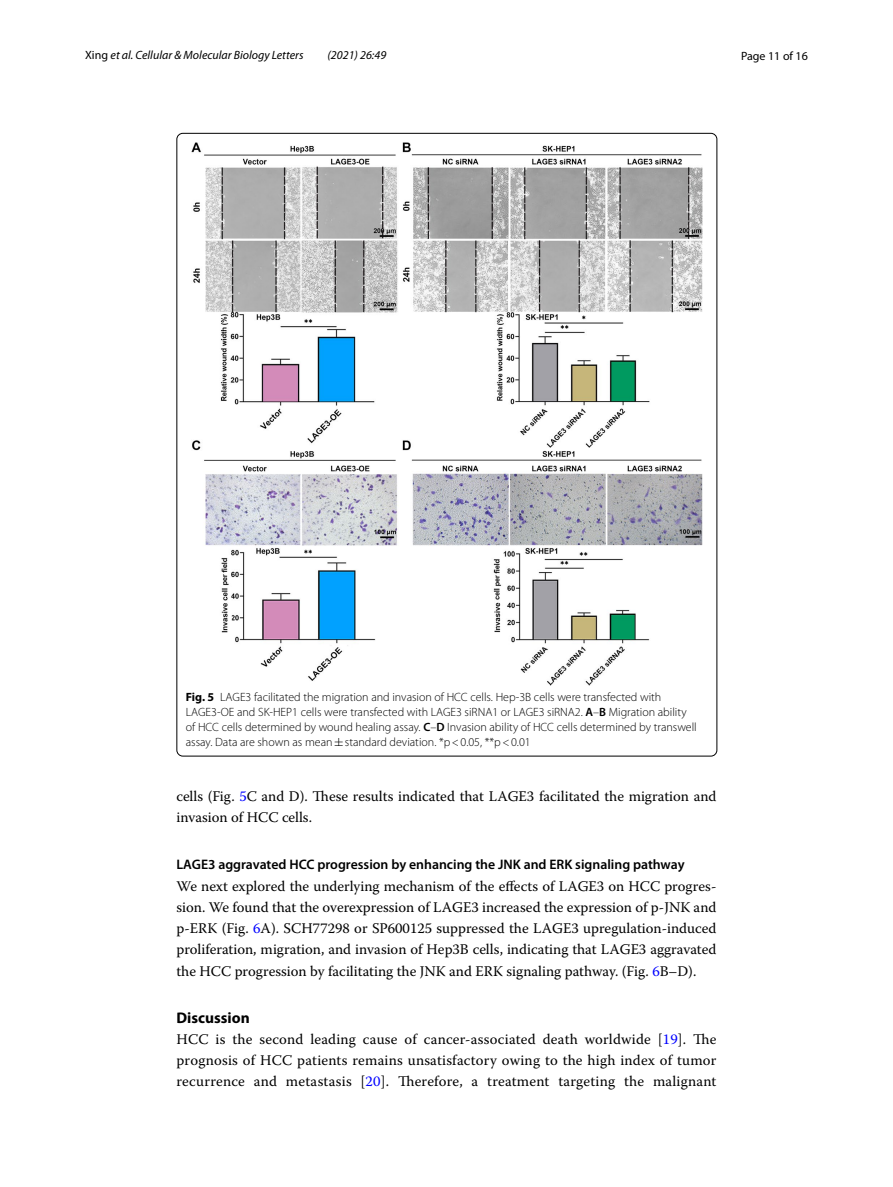
<style>
.page{position:relative;width:893px;height:1187px;background:#fff}
.page>*{position:absolute;margin:0;border:0;box-sizing:border-box;transform-origin:0 0}
.t1{font:700 15.45px "Myriad Pro";color:#000}
.t2{font:14.7px/21.3px "Warnock Pro";color:#000;text-align:justify}
.t3{font:600 13.8px "Myriad Pro";color:#000}
.t4{font:300 12px/15px "Myriad Pro";color:#000}
.t5{font:italic 12px "Myriad Pro";color:#000}
.t6{font:12px "Myriad Pro";color:#000}
.s1{font-style:normal}
.s2{font-weight:700}
.s3{font-weight:600}
.s4{font-family:"MTSY";font-weight:400}
.s5{color:#00f}
</style>
<div class="page">
<img style="left:192px;top:142px;width:510px;height:543px">
<p class="t5" style="left:85px;top:48px;width:220px"><span class="s1">Xing</span> et al. Cellular &amp; Molecular Biology Letters</p>
<p class="t5" style="left:328px;top:48px;width:60px">(2021) 26:49</p>
<p class="t6" style="left:741px;top:48px;width:68px">Page 11 of 16</p>
<p class="t4" style="left:186px;top:689px;width:512px"><span class="s2">Fig. 5</span> LAGE3 facilitated the migration and invasion of HCC cells. Hep-3B cells were transfected with LAGE3-OE and SK-HEP1 cells were transfected with LAGE3 siRNA1 or LAGE3 siRNA2. <span class="s3">A</span>–<span class="s3">B</span> Migration ability of HCC cells determined by wound healing assay. <span class="s3">C</span>–<span class="s3">D</span> Invasion ability of HCC cells determined by transwell assay. Data are shown as mean<span class="s4">±</span>standard deviation. *p&lt;0.05, **p&lt;0.01</p>
<p class="t2" style="left:176px;top:784px;width:542px">cells (Fig. <span class="s5">5</span>C and D). These results indicated that LAGE3 facilitated the migration and invasion of HCC cells.</p>
<p class="t3" style="left:176px;top:855px;width:510px">LAGE3 aggravated HCC progression by enhancing the JNK and ERK signaling pathway</p>
<p class="t2" style="left:176px;top:874px;width:542px">We next explored the underlying mechanism of the effects of LAGE3 on HCC progres&shy;sion. We found that the overexpression of LAGE3 increased the expression of p-JNK and p-ERK (Fig. <span class="s5">6</span>A). SCH77298 or SP600125 suppressed the LAGE3 upregulation-induced proliferation, migration, and invasion of Hep3B cells, indicating that LAGE3 aggravated the HCC progression by facilitating the JNK and ERK signaling pathway. (Fig. <span class="s5">6</span>B–D).</p>
<p class="t1" style="left:176px;top:1007px;width:75px">Discussion</p>
<p class="t2" style="left:176px;top:1028px;width:542px">HCC is the second leading cause of cancer-associated death worldwide [<span class="s5">19</span>]. The prognosis of HCC patients remains unsatisfactory owing to the high index of tumor recurrence and metastasis [<span class="s5">20</span>]. Therefore, a treatment targeting the malignant</p>
</div>
